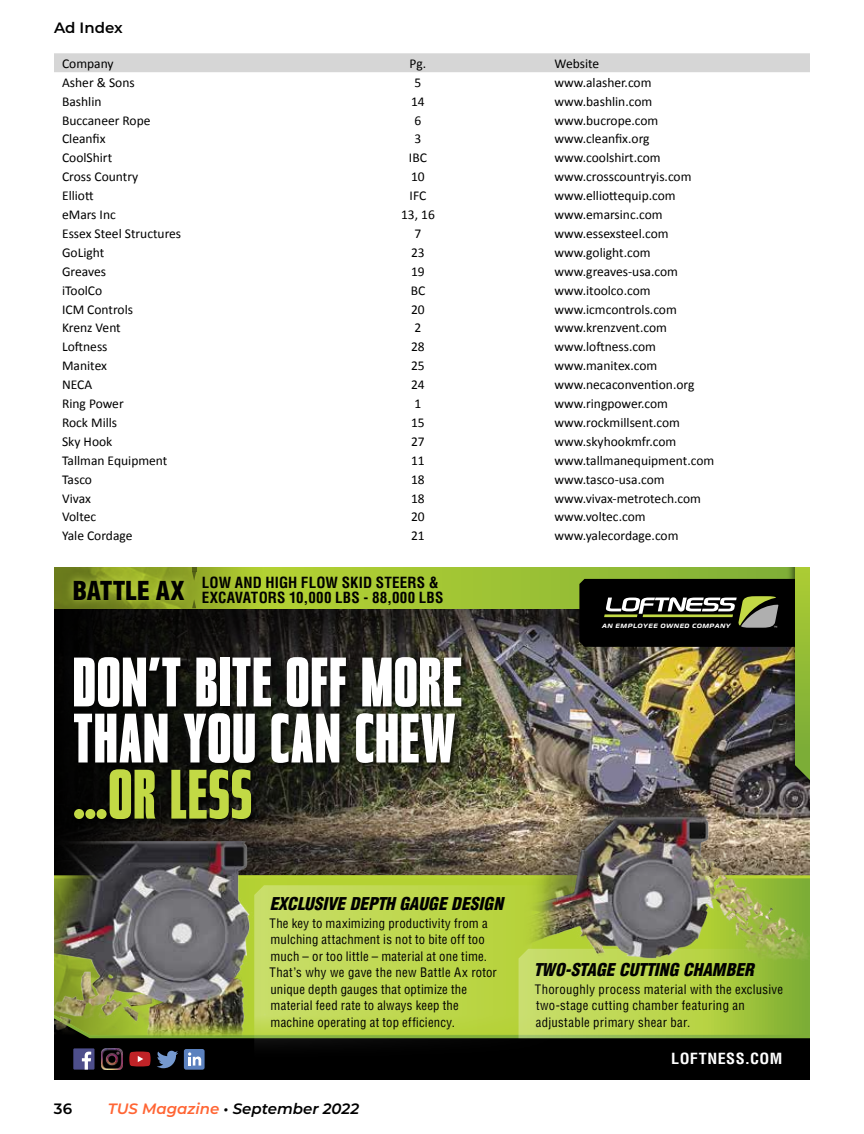
<style>
.page{position:relative;width:864px;height:1134px;background:#fff}
.page>*{position:absolute;margin:0;border:0;box-sizing:border-box;transform-origin:0 0}
.t1{font:900 condensed 70.5px/56.1px "Tasse";letter-spacing:.025em;color:#fff}
.t2{font:900 condensed 70.5px "Tasse";letter-spacing:.025em;color:#c2d945}
.t3{font:italic 900 condensed 17.25px "Helvetica";color:#000}
.t4{font:700 condensed 15px/15px "Helvetica";letter-spacing:.01em;color:#000}
.t5{font:italic 600 15px "Montserrat";color:#000}
.t6{font:700 condensed 15px "Helvetica";letter-spacing:.025em;color:#fff;scale:1.07 1}
.t7{font:600 15px "Montserrat";color:#000}
.t8{font:13.5px "Calibri";color:#000}
.t9{font:condensed 12.75px/16.5px "Helvetica";letter-spacing:.02em;color:#000}
.t10{font:italic 700 6.15px "Magistral";letter-spacing:.115em;color:#fff}
.s1{color:#ff6534}
</style>
<div class="page">
<div style="left:54px;top:53px;width:756px;height:19px;background:#d6d6d6"></div>
<div style="left:54px;top:953px;width:756px;height:127px;background:#000"></div>
<img style="left:493px;top:658px;width:293px;height:177px">
<svg style="left:54px;top:658px;width:439px;height:412px"></svg>
<div style="left:54px;top:567px;width:756px;height:91px;background:#000;opacity:.5"></div>
<svg style="left:285px;top:567px;width:294px;height:41px;background:#a4c734"></svg>
<div style="left:786px;top:567px;width:24px;height:253px;background:#000;opacity:.5"></div>
<img style="left:579px;top:567px;width:231px;height:213px">
<svg style="left:273px;top:875px;width:537px;height:160px;background:#a0c334"></svg>
<img style="left:54px;top:567px;width:231px;height:41px">
<svg style="left:193px;top:599px;width:3px;height:9px"></svg>
<svg style="left:192px;top:567px;width:4px;height:14px"></svg>
<div style="left:72px;top:655px;width:398px;height:173px;background:#000;opacity:.75"></div>
<svg style="left:566px;top:975px;width:217px;height:63px;background:#b1cf4a"></svg>
<svg style="left:254px;top:885px;width:312px;height:178px"></svg>
<svg style="left:65px;top:571px;width:128px;height:38px;background:#8fa329"></svg>
<img style="left:54px;top:841px;width:219px;height:200px">
<img style="left:520px;top:792px;width:290px;height:183px">
<div style="left:73px;top:1048px;width:22px;height:22px;background:#4d4e8b"></div>
<svg style="left:82px;top:1052px;width:9px;height:18px"></svg>
<img style="left:101px;top:1048px;width:22px;height:22px">
<svg style="left:129px;top:1052px;width:22px;height:14px"></svg>
<svg style="left:157px;top:1051px;width:21px;height:17px"></svg>
<div style="left:184px;top:1049px;width:21px;height:21px;background:#5b81be;border-radius:2px"></div>
<svg style="left:188px;top:1052px;width:13px;height:14px"></svg>
<p class="t7" style="left:54px;top:17px;width:70px">Ad Index</p>
<p class="t8" style="left:62px;top:54px;width:53px">Company</p>
<p class="t8" style="left:410px;top:54px;width:18px">Pg.</p>
<p class="t8" style="left:555px;top:54px;width:46px">Website</p>
<p class="t8" style="left:62px;top:73px;width:74px">Asher &amp; Sons</p>
<p class="t8" style="left:415px;top:73px;width:8px">5</p>
<p class="t8" style="left:555px;top:73px;width:98px">www.alasher.com</p>
<p class="t8" style="left:62px;top:92px;width:41px">Bashlin</p>
<p class="t8" style="left:411px;top:92px;width:15px">14</p>
<p class="t8" style="left:555px;top:92px;width:99px">www.bashlin.com</p>
<p class="t8" style="left:62px;top:111px;width:90px">Buccaneer Rope</p>
<p class="t8" style="left:415px;top:111px;width:8px">6</p>
<p class="t8" style="left:555px;top:111px;width:105px">www.bucrope.com</p>
<p class="t8" style="left:62px;top:130px;width:45px">Cleanfix</p>
<p class="t8" style="left:415px;top:130px;width:8px">3</p>
<p class="t8" style="left:555px;top:130px;width:97px">www.cleanfix.org</p>
<p class="t8" style="left:62px;top:148px;width:52px">CoolShirt</p>
<p class="t8" style="left:409px;top:148px;width:19px">IBC</p>
<p class="t8" style="left:555px;top:148px;width:108px">www.coolshirt.com</p>
<p class="t8" style="left:62px;top:167px;width:78px">Cross Country</p>
<p class="t8" style="left:411px;top:167px;width:15px">10</p>
<p class="t8" style="left:555px;top:167px;width:138px">www.crosscountryis.com</p>
<p class="t8" style="left:62px;top:186px;width:33px">Elliott</p>
<p class="t8" style="left:410px;top:186px;width:18px">IFC</p>
<p class="t8" style="left:555px;top:186px;width:123px">www.elliottequip.com</p>
<p class="t8" style="left:62px;top:205px;width:55px">eMars Inc</p>
<p class="t8" style="left:401px;top:205px;width:35px">13, 16</p>
<p class="t8" style="left:555px;top:205px;width:110px">www.emarsinc.com</p>
<p class="t8" style="left:62px;top:224px;width:121px">Essex Steel Structures</p>
<p class="t8" style="left:415px;top:224px;width:8px">7</p>
<p class="t8" style="left:555px;top:224px;width:116px">www.essexsteel.com</p>
<p class="t8" style="left:62px;top:243px;width:44px">GoLight</p>
<p class="t8" style="left:411px;top:243px;width:15px">23</p>
<p class="t8" style="left:555px;top:243px;width:98px">www.golight.com</p>
<p class="t8" style="left:62px;top:262px;width:45px">Greaves</p>
<p class="t8" style="left:411px;top:262px;width:15px">19</p>
<p class="t8" style="left:555px;top:262px;width:125px">www.greaves-usa.com</p>
<p class="t8" style="left:62px;top:281px;width:42px">iToolCo</p>
<p class="t8" style="left:411px;top:281px;width:16px">BC</p>
<p class="t8" style="left:555px;top:281px;width:98px">www.itoolco.com</p>
<p class="t8" style="left:62px;top:300px;width:72px">ICM Controls</p>
<p class="t8" style="left:411px;top:300px;width:15px">20</p>
<p class="t8" style="left:555px;top:300px;width:124px">www.icmcontrols.com</p>
<p class="t8" style="left:62px;top:319px;width:60px">Krenz Vent</p>
<p class="t8" style="left:415px;top:319px;width:8px">2</p>
<p class="t8" style="left:555px;top:319px;width:114px">www.krenzvent.com</p>
<p class="t8" style="left:62px;top:337px;width:47px">Loftness</p>
<p class="t8" style="left:411px;top:337px;width:15px">28</p>
<p class="t8" style="left:555px;top:337px;width:103px">www.loftness.com</p>
<p class="t8" style="left:62px;top:356px;width:46px">Manitex</p>
<p class="t8" style="left:411px;top:356px;width:15px">25</p>
<p class="t8" style="left:555px;top:356px;width:104px">www.manitex.com</p>
<p class="t8" style="left:62px;top:375px;width:32px">NECA</p>
<p class="t8" style="left:411px;top:375px;width:15px">24</p>
<p class="t8" style="left:555px;top:375px;width:141px">www.necaconvention.org</p>
<p class="t8" style="left:62px;top:394px;width:63px">Ring Power</p>
<p class="t8" style="left:415px;top:394px;width:8px">1</p>
<p class="t8" style="left:555px;top:394px;width:115px">www.ringpower.com</p>
<p class="t8" style="left:62px;top:413px;width:57px">Rock Mills</p>
<p class="t8" style="left:411px;top:413px;width:15px">15</p>
<p class="t8" style="left:555px;top:413px;width:127px">www.rockmillsent.com</p>
<p class="t8" style="left:62px;top:432px;width:52px">Sky Hook</p>
<p class="t8" style="left:411px;top:432px;width:15px">27</p>
<p class="t8" style="left:555px;top:432px;width:123px">www.skyhookmfr.com</p>
<p class="t8" style="left:62px;top:451px;width:107px">Tallman Equipment</p>
<p class="t8" style="left:411px;top:451px;width:15px">11</p>
<p class="t8" style="left:555px;top:451px;width:161px">www.tallmanequipment.com</p>
<p class="t8" style="left:62px;top:470px;width:31px">Tasco</p>
<p class="t8" style="left:411px;top:470px;width:15px">18</p>
<p class="t8" style="left:555px;top:470px;width:112px">www.tasco-usa.com</p>
<p class="t8" style="left:62px;top:489px;width:30px">Vivax</p>
<p class="t8" style="left:411px;top:489px;width:15px">18</p>
<p class="t8" style="left:555px;top:489px;width:148px">www.vivax-metrotech.com</p>
<p class="t8" style="left:62px;top:508px;width:36px">Voltec</p>
<p class="t8" style="left:411px;top:508px;width:15px">20</p>
<p class="t8" style="left:555px;top:508px;width:92px">www.voltec.com</p>
<p class="t8" style="left:62px;top:526px;width:72px">Yale Cordage</p>
<p class="t8" style="left:411px;top:526px;width:15px">21</p>
<p class="t8" style="left:555px;top:526px;width:125px">www.yalecordage.com</p>
<p class="t4" style="left:73px;top:575px;width:372px;text-indent:129px">LOW AND HIGH FLOW SKID STEERS &amp;<br><sup>BATTLE</sup> <sup>AX</sup> EXCAVATORS 10,000 LBS - 88,000 LBS</p>
<h1 class="t1" style="left:73px;top:655px;width:390px">DON’T BITE OFF MORE<br>THAN YOU CAN CHEW</h1>
<h1 class="t2" style="left:74px;top:753px;width:180px">…OR LESS</h1>
<p class="t10" style="left:602px;top:622px;width:130px">AN EMPLOYEE OWNED COMPANY</p>
<p class="t3" style="left:270px;top:893px;width:235px">EXCLUSIVE DEPTH GAUGE DESIGN</p>
<p class="t9" style="left:270px;top:915px;width:229px">The key to maximizing productivity from a mulching attachment is not to bite off too much – or too little – material at one time.<br>That’s why we gave the new Battle Ax rotor unique depth gauges that optimize the material feed rate to always keep the machine operating at top efficiency.</p>
<p class="t7" style="left:54px;top:1098px;width:20px">36</p>
<p class="t5" style="left:108px;top:1098px;width:253px"><span class="s1">TUS Magazine</span> • September 2022</p>
<p class="t3" style="left:534px;top:958px;width:222px">TWO-STAGE CUTTING CHAMBER</p>
<p class="t9" style="left:535px;top:981px;width:250px">Thoroughly process material with the exclusive two-stage cutting chamber featuring an adjustable primary shear bar.</p>
<p class="t6" style="left:671px;top:1050px;width:105px">LOFTNESS.COM</p>
</div>
